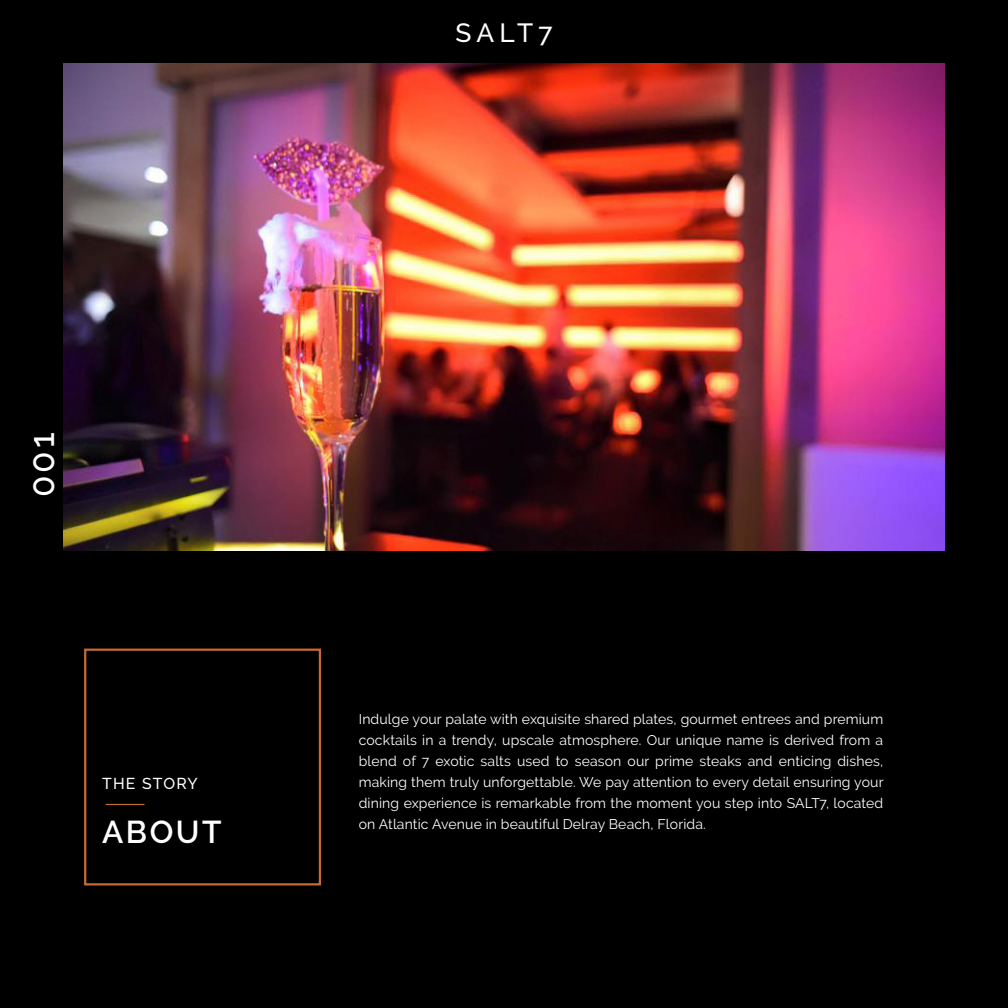
<style>
.page{position:relative;width:1008px;height:1008px;background:#000}
.page>*{position:absolute;margin:0;border:0;box-sizing:border-box;transform-origin:0 0}
.t1{font:500 35px "Raleway";color:#fff}
.t2{font:600 31.5px "Raleway";letter-spacing:.08em;color:#fff}
.t3{font:500 26.25px "Raleway";letter-spacing:.195em;color:#fff}
.t4{font:500 15.75px "Raleway";letter-spacing:.08em;color:#fff}
.t5{font:14px/21px "Raleway";letter-spacing:.01em;color:#fff;text-align:justify}
</style>
<div class="page">
<img style="left:63px;top:63px;width:882px;height:488px">
<div style="left:84px;top:649px;width:237px;height:236px;border:2px solid #c96933"></div>
<hr style="left:106px;top:804px;width:39px;height:1px;background:#c96933">
<p class="t3" style="left:455px;top:18px;width:99px">SALT7</p>
<p class="t1" style="left:22px;top:497px;width:66px;rotate:-90deg">001</p>
<p class="t4" style="left:102px;top:774px;width:97px">THE STORY</p>
<p class="t2" style="left:102px;top:814px;width:121px">ABOUT</p>
<p class="t5" style="left:359px;top:708px;width:526px">Indulge your palate with exquisite shared plates, gourmet entrees and premium cocktails in a trendy, upscale atmosphere. Our unique name is derived from a blend of 7 exotic salts used to season our prime steaks and enticing dishes, making them truly unforgettable. We pay attention to every detail ensuring your dining experience is remarkable from the moment you step into SALT7, located on Atlantic Avenue in beautiful Delray Beach, Florida.</p>
</div>
